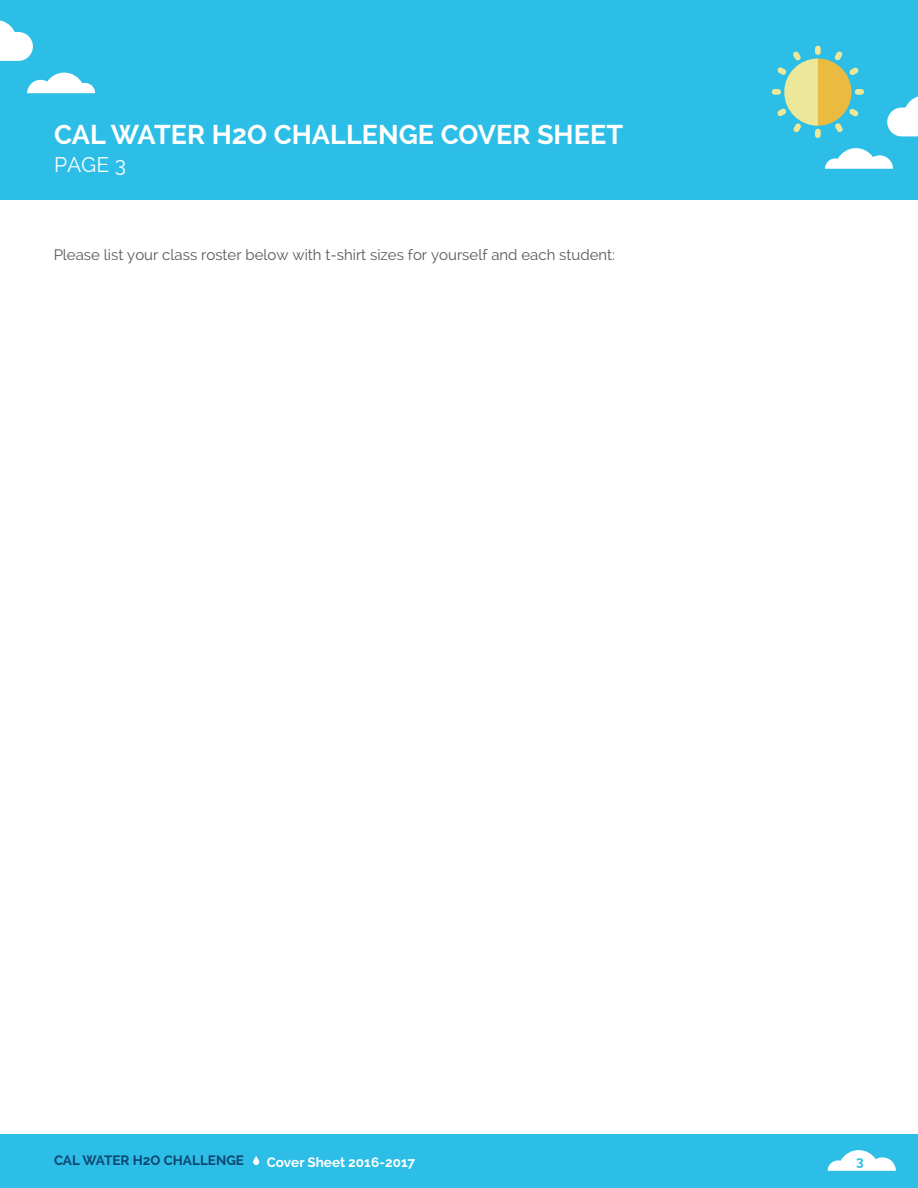
<style>
.page{position:relative;width:918px;height:1188px;background:#fff}
.page>*{position:absolute;margin:0;border:0;box-sizing:border-box;transform-origin:0 0}
.t1{font:700 27px "Raleway";color:#fff}
.t2{font:21px "Raleway";color:#fff}
.t3{font:15px "Raleway";color:#58595b}
.t4{font:700 13.5px "Raleway";color:#0e4671}
.t5{font:700 13.5px "Raleway";color:#fff}
.t6{font:700 13.5px "Raleway";color:#2cbee7}
</style>
<div class="page">
<div style="left:0;top:1134px;width:918px;height:54px;background:#2cbee7"></div>
<svg style="left:828px;top:1150px;width:68px;height:21px"></svg>
<svg style="left:253px;top:1156px;width:6px;height:9px"></svg>
<div style="left:0;top:0;width:918px;height:199px;background:#2cbee7"></div>
<div style="left:815px;top:129px;width:6px;height:9px;background:#ede899;border-radius:3px"></div>
<div style="left:815px;top:46px;width:6px;height:9px;background:#ede899;border-radius:3px"></div>
<div style="left:772px;top:89px;width:9px;height:6px;background:#ede899;border-radius:3px"></div>
<div style="left:855px;top:89px;width:9px;height:6px;background:#ede899;border-radius:3px"></div>
<svg style="left:777px;top:51px;width:82px;height:82px"></svg>
<svg style="left:825px;top:148px;width:68px;height:21px"></svg>
<svg style="left:887px;top:96px;width:31px;height:40px"></svg>
<svg style="left:27px;top:73px;width:68px;height:20px"></svg>
<svg style="left:0;top:20px;width:33px;height:41px"></svg>
<h1 class="t1" style="left:54px;top:119px;width:571px">CAL WATER H2O CHALLENGE COvER SHEET</h1>
<h2 class="t2" style="left:54px;top:153px;width:73px">PAGe 3</h2>
<p class="t3" style="left:54px;top:246px;width:563px">Please list your class roster below with t-shirt sizes for yourself and each student:</p>
<p class="t4" style="left:54px;top:1152px;width:192px">CAL WATER H2O CHALLENGE</p>
<p class="t5" style="left:267px;top:1154px;width:150px">Cover Sheet 2016-2017</p>
<p class="t6" style="left:856px;top:1153px;width:9px">3</p>
</div>
